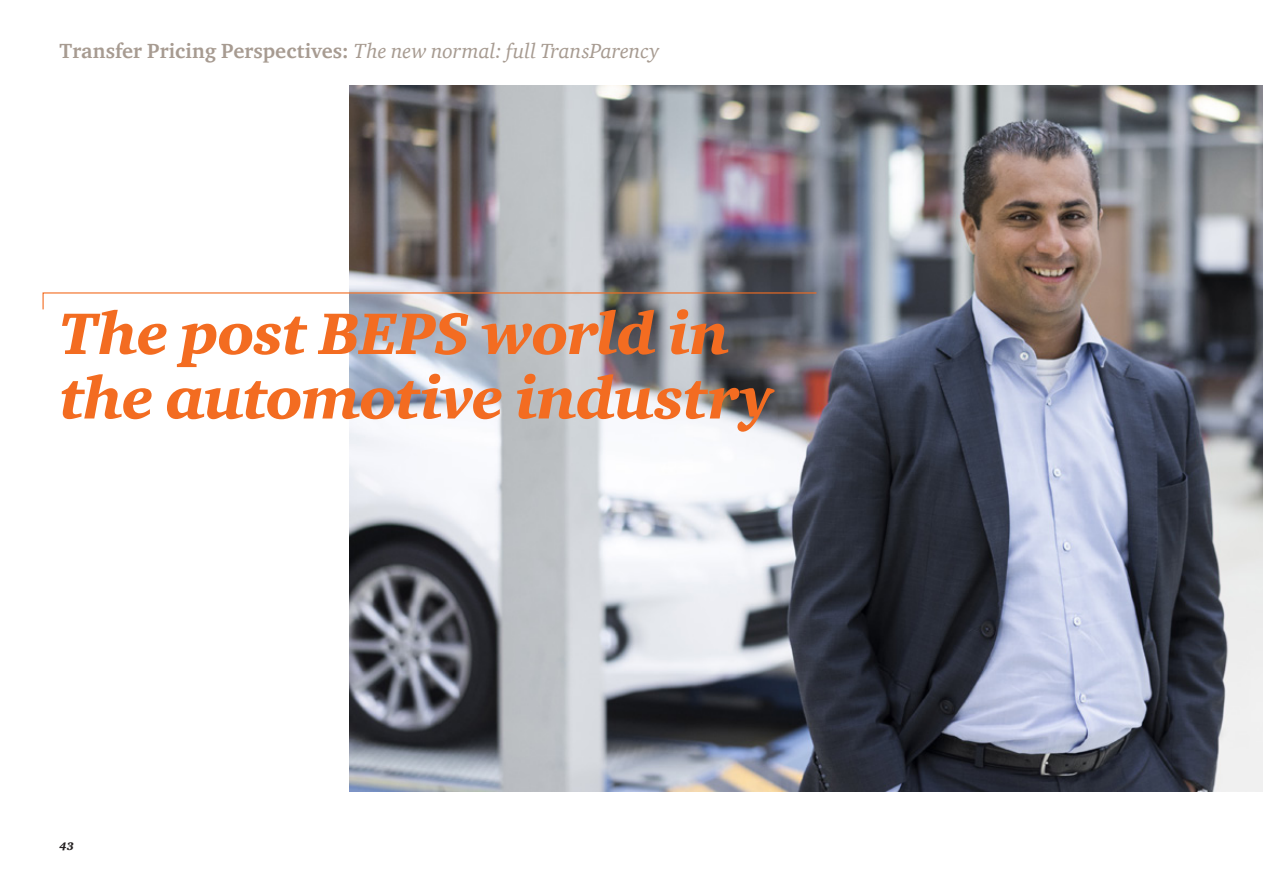
<style>
.page{position:relative;width:1263px;height:893px;background:#fff}
.page>*{position:absolute;margin:0;border:0;box-sizing:border-box;transform-origin:0 0}
.t1{font:italic 900 60px/64.5px "ITC Charter Com";letter-spacing:-.015em;color:#f36c21}
.t2{font:italic 21px "ITC Charter Com";color:#a79b91}
.Page_number_-_left{font:italic 900 11.25px "ITC Charter Com";color:#231f20}
.s1{font-weight:700;font-style:normal}
</style>
<div class="page">
<img style="left:350px;top:85px;width:913px;height:706px">
<svg style="left:42px;top:292px;width:776px;height:19px"></svg>
<p class="t2" style="left:60px;top:38px;width:601px"><span class="s1">Transfer Pricing Perspectives:</span> The new normal: full TransParency</p>
<p class="t1" style="left:60px;top:300px;width:715px">The post BEPS world in the automotive industry</p>
<p class="Page_number_-_left" style="left:60px;top:840px;width:16px">43</p>
</div>
